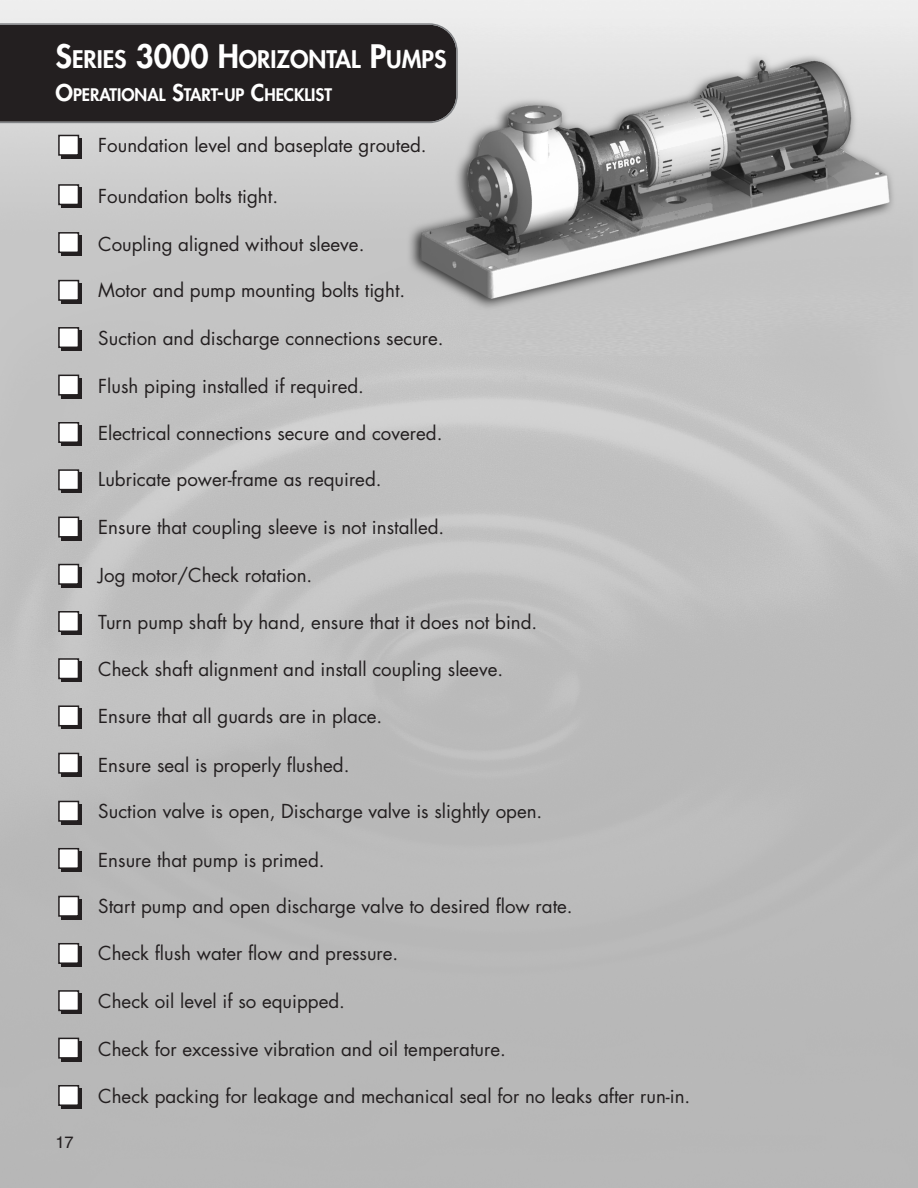
<style>
.page{position:relative;width:918px;height:1188px;background:#fff}
.page>*{position:absolute;margin:0;border:0;box-sizing:border-box;transform-origin:0 0}
.t1{font:800 23.7px "Futura";color:#fff}
.t2{font:18.75px "Futura";color:#231f20}
.t3{font:800 16.8px "Futura";color:#fff}
.t4{font:16.5px "Helvetica";color:#231f20}
.s1{font-size:31.5px}
.s2{font-size:22.5px}
</style>
<div class="page">
<img style="left:0;top:0;width:917px;height:1188px">
<div style="left:0;top:23px;width:458px;height:100px;background:#231f20"></div>
<div style="left:61px;top:138px;width:21px;height:21px;background:#231f20"></div>
<div style="left:59px;top:135px;width:19px;height:20px;background:#fff"></div>
<div style="left:58px;top:135px;width:21px;height:21px;border:2px solid #231f20"></div>
<div style="left:61px;top:187px;width:21px;height:21px;background:#231f20"></div>
<div style="left:59px;top:185px;width:19px;height:19px;background:#fff"></div>
<div style="left:58px;top:184px;width:21px;height:21px;border:2px solid #231f20"></div>
<div style="left:61px;top:235px;width:21px;height:21px;background:#231f20"></div>
<div style="left:59px;top:233px;width:19px;height:19px;background:#fff"></div>
<div style="left:58px;top:232px;width:21px;height:21px;border:2px solid #231f20"></div>
<div style="left:61px;top:283px;width:21px;height:21px;background:#231f20"></div>
<div style="left:59px;top:281px;width:19px;height:19px;background:#fff"></div>
<div style="left:58px;top:280px;width:21px;height:21px;border:2px solid #231f20"></div>
<div style="left:61px;top:330px;width:21px;height:21px;background:#231f20"></div>
<div style="left:59px;top:328px;width:19px;height:19px;background:#fff"></div>
<div style="left:58px;top:327px;width:21px;height:21px;border:2px solid #231f20"></div>
<div style="left:61px;top:378px;width:21px;height:21px;background:#231f20"></div>
<div style="left:59px;top:375px;width:19px;height:20px;background:#fff"></div>
<div style="left:58px;top:375px;width:21px;height:21px;border:2px solid #231f20"></div>
<div style="left:61px;top:425px;width:21px;height:21px;background:#231f20"></div>
<div style="left:59px;top:423px;width:19px;height:19px;background:#fff"></div>
<div style="left:58px;top:422px;width:21px;height:21px;border:2px solid #231f20"></div>
<div style="left:61px;top:472px;width:21px;height:21px;background:#231f20"></div>
<div style="left:59px;top:470px;width:19px;height:20px;background:#fff"></div>
<div style="left:58px;top:469px;width:21px;height:21px;border:2px solid #231f20"></div>
<div style="left:61px;top:520px;width:21px;height:21px;background:#231f20"></div>
<div style="left:59px;top:517px;width:19px;height:20px;background:#fff"></div>
<div style="left:58px;top:517px;width:21px;height:21px;border:2px solid #231f20"></div>
<div style="left:61px;top:567px;width:21px;height:21px;background:#231f20"></div>
<div style="left:59px;top:565px;width:19px;height:19px;background:#fff"></div>
<div style="left:58px;top:564px;width:21px;height:21px;border:2px solid #231f20"></div>
<div style="left:61px;top:614px;width:21px;height:21px;background:#231f20"></div>
<div style="left:59px;top:612px;width:19px;height:19px;background:#fff"></div>
<div style="left:58px;top:611px;width:21px;height:21px;border:2px solid #231f20"></div>
<div style="left:61px;top:661px;width:21px;height:21px;background:#231f20"></div>
<div style="left:59px;top:659px;width:19px;height:19px;background:#fff"></div>
<div style="left:58px;top:658px;width:21px;height:21px;border:2px solid #231f20"></div>
<div style="left:61px;top:708px;width:21px;height:21px;background:#231f20"></div>
<div style="left:59px;top:706px;width:19px;height:20px;background:#fff"></div>
<div style="left:58px;top:705px;width:21px;height:21px;border:2px solid #231f20"></div>
<div style="left:61px;top:756px;width:21px;height:21px;background:#231f20"></div>
<div style="left:59px;top:753px;width:19px;height:20px;background:#fff"></div>
<div style="left:58px;top:753px;width:21px;height:21px;border:2px solid #231f20"></div>
<div style="left:61px;top:804px;width:21px;height:21px;background:#231f20"></div>
<div style="left:59px;top:801px;width:19px;height:20px;background:#fff"></div>
<div style="left:58px;top:801px;width:21px;height:21px;border:2px solid #231f20"></div>
<div style="left:61px;top:851px;width:21px;height:21px;background:#231f20"></div>
<div style="left:59px;top:849px;width:19px;height:19px;background:#fff"></div>
<div style="left:58px;top:848px;width:21px;height:21px;border:2px solid #231f20"></div>
<div style="left:61px;top:899px;width:21px;height:21px;background:#231f20"></div>
<div style="left:59px;top:896px;width:19px;height:20px;background:#fff"></div>
<div style="left:58px;top:896px;width:21px;height:21px;border:2px solid #231f20"></div>
<div style="left:61px;top:946px;width:21px;height:21px;background:#231f20"></div>
<div style="left:59px;top:944px;width:19px;height:19px;background:#fff"></div>
<div style="left:58px;top:943px;width:21px;height:21px;border:2px solid #231f20"></div>
<div style="left:61px;top:993px;width:21px;height:21px;background:#231f20"></div>
<div style="left:59px;top:991px;width:19px;height:19px;background:#fff"></div>
<div style="left:58px;top:990px;width:21px;height:21px;border:2px solid #231f20"></div>
<div style="left:61px;top:1041px;width:21px;height:21px;background:#231f20"></div>
<div style="left:59px;top:1038px;width:19px;height:20px;background:#fff"></div>
<div style="left:58px;top:1038px;width:21px;height:21px;border:2px solid #231f20"></div>
<div style="left:61px;top:1088px;width:21px;height:21px;background:#231f20"></div>
<div style="left:59px;top:1086px;width:19px;height:19px;background:#fff"></div>
<div style="left:58px;top:1085px;width:21px;height:21px;border:2px solid #231f20"></div>
<p class="t1" style="left:55px;top:48px;width:393px"><span class="s1">S</span>ERIES <span class="s1">3000 H</span>ORIZONTAL <span class="s1">P</span>UMPS</p>
<p class="t3" style="left:55px;top:87px;width:278px"><span class="s2">O</span>PERATIONAL <span class="s2">S</span>TART<span class="s2">-</span>UP <span class="s2">C</span>HECKLIST</p>
<p class="t2" style="left:98px;top:137px;width:330px">Foundation level and baseplate grouted.</p>
<p class="t4" style="left:56px;top:1136px;width:20px">17</p>
<p class="t2" style="left:98px;top:187px;width:181px">Foundation bolts tight.</p>
<p class="t2" style="left:98px;top:235px;width:268px">Coupling aligned without sleeve.</p>
<p class="t2" style="left:98px;top:281px;width:308px">Motor and pump mounting bolts tight.</p>
<p class="t2" style="left:98px;top:330px;width:347px">Suction and discharge connections secure.</p>
<p class="t2" style="left:98px;top:377px;width:267px">Flush piping installed if required.</p>
<p class="t2" style="left:98px;top:425px;width:346px">Electrical connections secure and covered.</p>
<p class="t2" style="left:98px;top:470px;width:285px">Lubricate power-frame as required.</p>
<p class="t2" style="left:98px;top:519px;width:348px">Ensure that coupling sleeve is not installed.</p>
<p class="t2" style="left:98px;top:566px;width:216px">Jog motor/Check rotation.</p>
<p class="t2" style="left:98px;top:613px;width:441px">Turn pump shaft by hand, ensure that it does not bind.</p>
<p class="t2" style="left:98px;top:660px;width:406px">Check shaft alignment and install coupling sleeve.</p>
<p class="t2" style="left:98px;top:707px;width:286px">Ensure that all guards are in place.</p>
<p class="t2" style="left:98px;top:756px;width:253px">Ensure seal is properly flushed.</p>
<p class="t2" style="left:98px;top:802px;width:446px">Suction valve is open, Discharge valve is slightly open.</p>
<p class="t2" style="left:98px;top:851px;width:228px">Ensure that pump is primed.</p>
<p class="t2" style="left:98px;top:897px;width:476px">Start pump and open discharge valve to desired flow rate.</p>
<p class="t2" style="left:98px;top:944px;width:302px">Check flush water flow and pressure.</p>
<p class="t2" style="left:98px;top:993px;width:248px">Check oil level if so equipped.</p>
<p class="t2" style="left:98px;top:1040px;width:409px">Check for excessive vibration and oil temperature.</p>
<p class="t2" style="left:98px;top:1088px;width:594px">Check packing for leakage and mechanical seal for no leaks after run-in.</p>
</div>
